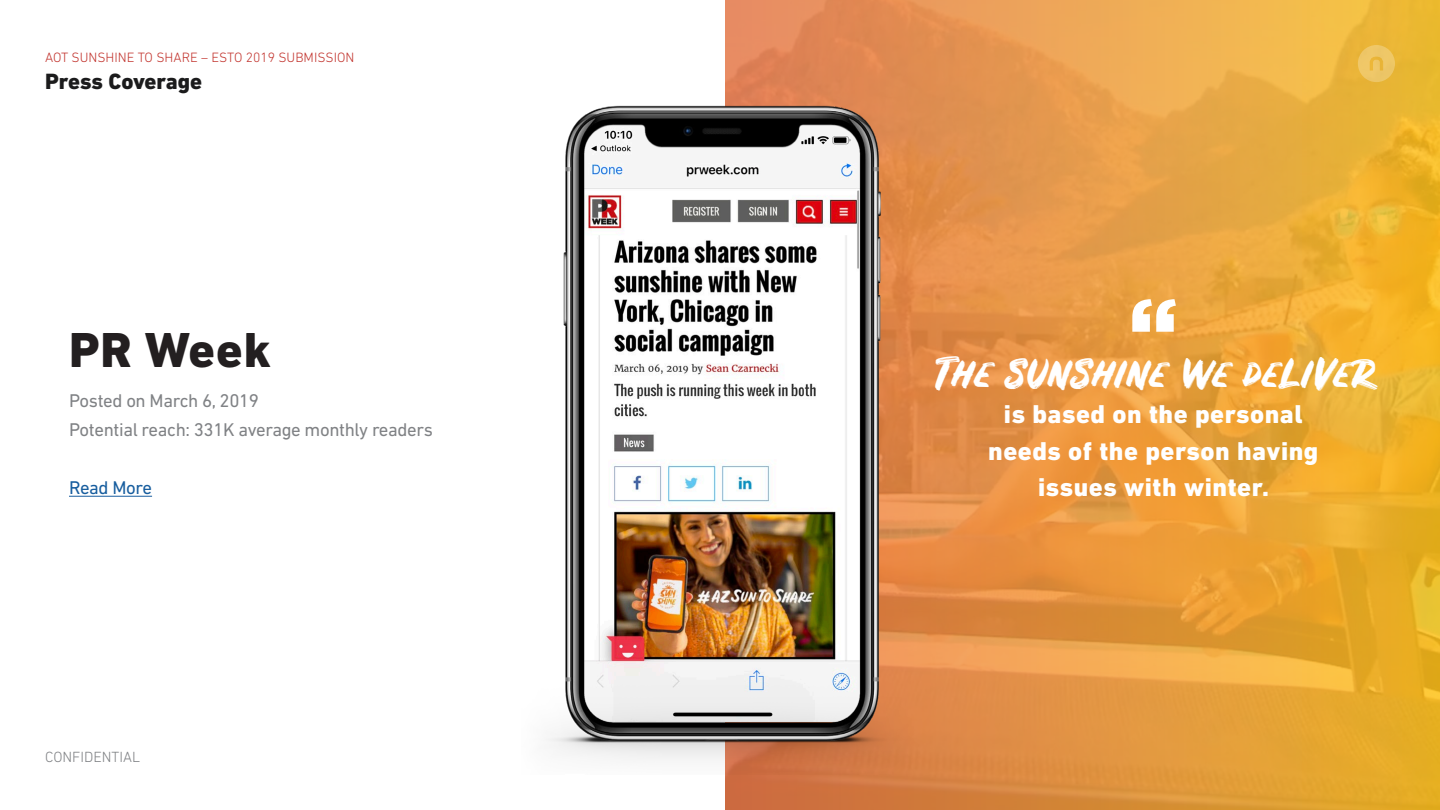
<style>
.page{position:relative;width:1440px;height:810px;background:#fff}
.page>*{position:absolute;margin:0;border:0;box-sizing:border-box;transform-origin:0 0}
.t1{font:900 90px "Gotham";color:#fff}
.t2{font:800 50px "DIN Next LT Pro";letter-spacing:.02em;color:#231f20}
.t3{font:40px "Rustico";letter-spacing:.02em;color:#fff}
.t4{font:800 26.25px/36.5px "DIN Next LT Pro";letter-spacing:.02em;color:#fff;text-align:center}
.t5{font:800 22.5px "DIN Next LT Pro";color:#1b1b1c}
.t6{font:18.75px "DIN Next LT Pro";letter-spacing:-.02em;color:#808285}
.t7{font:18.75px "DIN Next LT Pro";letter-spacing:-.02em;color:#175d9e}
.t8{font:300 15px "DIN Next LT Pro";color:#808285}
.t9{font:300 13.75px "DIN Next LT Pro";color:#c2342e}
</style>
<div class="page">
<svg style="left:725px;top:0;width:715px;height:810px;background:#e79f3e"></svg>
<svg style="left:1358px;top:45px;width:37px;height:37px"></svg>
<hr style="left:69px;top:496px;width:83px;height:1px;background:#175d9e">
<img style="left:546px;top:80px;width:373px;height:694px">
<p class="t9" style="left:45px;top:49px;width:311px">AOT SUNSHINE TO SHARE – ESTO 2019 SUBMISSION</p>
<p class="t5" style="left:45px;top:68px;width:159px">Press Coverage</p>
<p class="t2" style="left:69px;top:320px;width:203px">PR Week</p>
<p class="t6" style="left:69px;top:390px;width:192px">Posted on March 6, 2019</p>
<p class="t6" style="left:69px;top:419px;width:365px">Potential reach: 331K average monthly readers</p>
<p class="t7" style="left:69px;top:477px;width:85px">Read More</p>
<p class="t8" style="left:45px;top:749px;width:97px">CONFIDENTIAL</p>
<p class="t1" style="left:1129px;top:269px;width:51px">“</p>
<p class="t3" style="left:933px;top:349px;width:443px">The sunshine we deliver</p>
<p class="t4" style="left:988px;top:396px;width:332px">is based on the personal needs of the person having issues with winter.</p>
</div>
